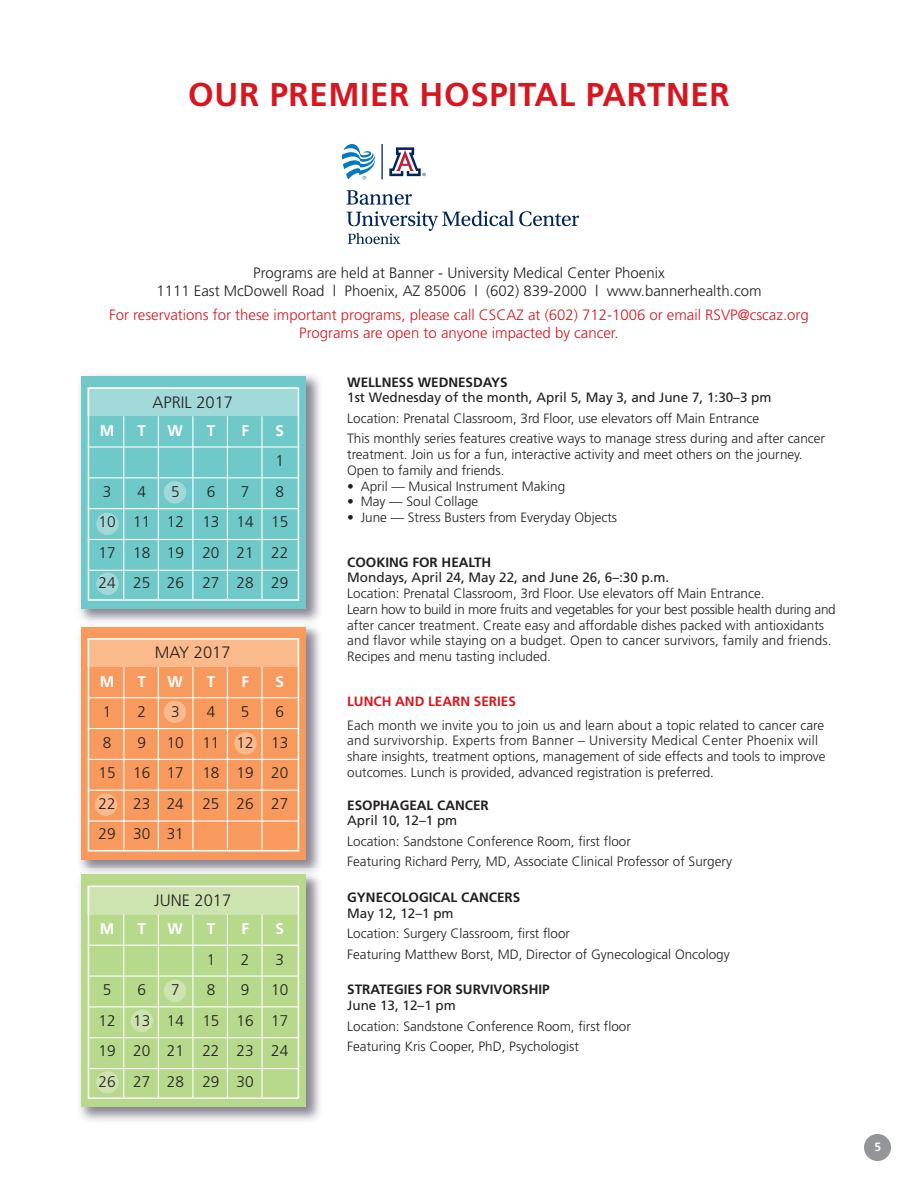
<style>
.page{position:relative;width:918px;height:1188px;background:#fff}
.page>*{position:absolute;margin:0;border:0;box-sizing:border-box;transform-origin:0 0}
.t1{font:700 33px "Frutiger";letter-spacing:.02em;color:#d7171f}
.t2{font:300 16.5px "Frutiger";color:#231f20}
.t3{font:300 15.45px/30.6px "Frutiger";color:#231f20;text-align:justify}
.t4{font:700 15.45px "Frutiger";color:#fff}
.t5{font:300 15px/18px "Frutiger";color:#d7171f;text-align:center}
.t6{font:300 15px/18px "Frutiger";color:#231f20;text-align:center}
.t7{font:300 13.5px/15.8px "Frutiger";color:#231f20}
.t8{font:13.5px "Frutiger";color:#231f20}
.t9{font:700 13.5px "Frutiger";color:#231f20}
.t10{font:700 13.5px "Frutiger";color:#d7171f}
.t11{font:700 12px "Frutiger";color:#fff}
</style>
<div class="page">
<img style="left:79px;top:374px;width:241px;height:747px">
<div style="left:81px;top:376px;width:225px;height:233px;background:#6fc9c8"></div>
<div style="left:88px;top:388px;width:211px;height:28px;background:#a1d9d8"></div>
<hr style="left:88px;top:446px;width:211px;height:2px;background:#fff">
<hr style="left:88px;top:477px;width:211px;height:1px;background:#fff">
<hr style="left:88px;top:508px;width:211px;height:1px;background:#fff">
<hr style="left:88px;top:539px;width:211px;height:1px;background:#fff">
<hr style="left:88px;top:570px;width:211px;height:1px;background:#fff">
<hr style="left:123px;top:416px;width:1px;height:183px;background:#fff">
<hr style="left:158px;top:416px;width:1px;height:183px;background:#fff">
<hr style="left:192px;top:416px;width:1px;height:183px;background:#fff">
<hr style="left:227px;top:416px;width:1px;height:183px;background:#fff">
<hr style="left:261px;top:416px;width:2px;height:183px;background:#fff">
<svg style="left:389px;top:147px;width:37px;height:30px"></svg>
<hr style="left:381px;top:144px;width:2px;height:35px;background:#00255d">
<svg style="left:347px;top:211px;width:232px;height:33px"></svg>
<svg style="left:347px;top:190px;width:65px;height:15px"></svg>
<svg style="left:342px;top:144px;width:33px;height:36px"></svg>
<div style="left:81px;top:627px;width:225px;height:233px;background:#f89a5e"></div>
<div style="left:88px;top:638px;width:211px;height:29px;background:#fbba8c"></div>
<hr style="left:88px;top:697px;width:211px;height:1px;background:#fff">
<hr style="left:88px;top:728px;width:211px;height:1px;background:#fff">
<hr style="left:88px;top:759px;width:211px;height:1px;background:#fff">
<hr style="left:88px;top:790px;width:211px;height:1px;background:#fff">
<hr style="left:88px;top:820px;width:211px;height:2px;background:#fff">
<hr style="left:123px;top:667px;width:1px;height:183px;background:#fff">
<hr style="left:158px;top:667px;width:1px;height:183px;background:#fff">
<hr style="left:192px;top:667px;width:1px;height:183px;background:#fff">
<hr style="left:227px;top:667px;width:1px;height:183px;background:#fff">
<hr style="left:261px;top:667px;width:2px;height:183px;background:#fff">
<div style="left:81px;top:875px;width:225px;height:232px;background:#b6d98c"></div>
<div style="left:88px;top:886px;width:211px;height:28px;background:#cee4b0"></div>
<hr style="left:88px;top:945px;width:211px;height:1px;background:#fff">
<hr style="left:88px;top:976px;width:211px;height:1px;background:#fff">
<hr style="left:88px;top:1006px;width:211px;height:1px;background:#fff">
<hr style="left:88px;top:1037px;width:211px;height:1px;background:#fff">
<hr style="left:88px;top:1068px;width:211px;height:1px;background:#fff">
<hr style="left:123px;top:914px;width:1px;height:183px;background:#fff">
<hr style="left:158px;top:914px;width:1px;height:183px;background:#fff">
<hr style="left:192px;top:914px;width:1px;height:183px;background:#fff">
<hr style="left:227px;top:914px;width:1px;height:183px;background:#fff">
<hr style="left:261px;top:914px;width:2px;height:183px;background:#fff">
<div style="left:864px;top:1134px;width:27px;height:27px;background:#939598;border-radius:50%"></div>
<div style="left:164px;top:701px;width:22px;height:22px;background:#fbba8c;border-radius:50%"></div>
<div style="left:234px;top:732px;width:23px;height:22px;background:#fbba8c;border-radius:50%"></div>
<div style="left:164px;top:481px;width:22px;height:22px;background:#a1d9d8;border-radius:50%"></div>
<div style="left:164px;top:980px;width:22px;height:22px;background:#cee4b0;border-radius:50%"></div>
<div style="left:131px;top:1010px;width:22px;height:22px;background:#cee4b0;border-radius:50%"></div>
<div style="left:96px;top:1071px;width:23px;height:22px;background:#cee4b0;border-radius:50%"></div>
<div style="left:88px;top:886px;width:211px;height:213px;border:2px solid #fff"></div>
<div style="left:96px;top:573px;width:23px;height:22px;background:#a1d9d8;border-radius:50%"></div>
<div style="left:96px;top:513px;width:23px;height:22px;background:#a1d9d8;border-radius:50%"></div>
<div style="left:88px;top:387px;width:211px;height:214px;border:2px solid #fff"></div>
<div style="left:95px;top:794px;width:22px;height:22px;background:#fbba8c;border-radius:50%"></div>
<div style="left:88px;top:638px;width:211px;height:213px;border:2px solid #fff"></div>
<h1 class="t1" style="left:188px;top:81px;width:543px">OUR PREMIER HOSPITAL PARTNER</h1>
<p class="t6" style="left:156px;top:264px;width:607px">Programs are held at Banner - University Medical Center Phoenix<br>1111 East McDowell Road | Phoenix, AZ 85006 | (602) 839-2000 | www.bannerhealth.com</p>
<p class="t5" style="left:109px;top:306px;width:701px">For reservations for these important programs, please call CSCAZ at (602) 712-1006 or email RSVP@cscaz.org<br>Programs are open to anyone impacted by cancer.</p>
<p class="t2" style="left:152px;top:395px;width:82px">APRIL 2017</p>
<p class="t4" style="left:100px;top:424px;width:16px">M</p>
<p class="t4" style="left:138px;top:424px;width:10px">T</p>
<p class="t4" style="left:168px;top:424px;width:17px">W</p>
<p class="t4" style="left:207px;top:424px;width:10px">T</p>
<p class="t4" style="left:241px;top:424px;width:9px">F</p>
<p class="t4" style="left:276px;top:424px;width:10px">S</p>
<p class="t3" style="left:276px;top:447px;width:10px">1</p>
<p class="t3" style="left:103px;top:477px;width:10px">3</p>
<p class="t3" style="left:138px;top:477px;width:10px">4</p>
<p class="t3" style="left:171px;top:477px;width:10px">5</p>
<p class="t3" style="left:207px;top:477px;width:10px">6</p>
<p class="t3" style="left:241px;top:477px;width:10px">7</p>
<p class="t3" style="left:99px;top:477px;width:191px;text-align:left;text-indent:177px">8<br>10 11 12 13 14 15<br>17 18 19 20 21 22<br>24 25 26 27 28 29</p>
<p class="t2" style="left:155px;top:646px;width:77px">MAY 2017</p>
<p class="t4" style="left:100px;top:675px;width:16px">M</p>
<p class="t4" style="left:138px;top:675px;width:10px">T</p>
<p class="t4" style="left:168px;top:675px;width:17px">W</p>
<p class="t4" style="left:207px;top:675px;width:10px">T</p>
<p class="t4" style="left:241px;top:675px;width:9px">F</p>
<p class="t4" style="left:276px;top:675px;width:10px">S</p>
<p class="t3" style="left:103px;top:698px;width:10px">1</p>
<p class="t3" style="left:138px;top:698px;width:10px">2</p>
<p class="t3" style="left:171px;top:698px;width:10px">3</p>
<p class="t3" style="left:207px;top:698px;width:10px">4</p>
<p class="t3" style="left:241px;top:698px;width:10px">5</p>
<p class="t3" style="left:276px;top:698px;width:10px">6</p>
<p class="t3" style="left:103px;top:728px;width:10px">8</p>
<p class="t3" style="left:138px;top:728px;width:10px">9</p>
<p class="t3" style="left:99px;top:728px;width:191px;text-indent:68px">10 11 12 13<br>15 16 17 18 19 20<br>22 23 24 25 26 27<br>29 30 31</p>
<p class="t2" style="left:154px;top:893px;width:78px">JUNE 2017</p>
<p class="t4" style="left:100px;top:922px;width:16px">M</p>
<p class="t4" style="left:138px;top:922px;width:10px">T</p>
<p class="t4" style="left:168px;top:922px;width:17px">W</p>
<p class="t4" style="left:207px;top:922px;width:10px">T</p>
<p class="t4" style="left:241px;top:922px;width:9px">F</p>
<p class="t4" style="left:276px;top:922px;width:10px">S</p>
<p class="t3" style="left:207px;top:945px;width:10px">1</p>
<p class="t3" style="left:241px;top:945px;width:10px">2</p>
<p class="t3" style="left:276px;top:945px;width:10px">3</p>
<p class="t3" style="left:103px;top:976px;width:10px">5</p>
<p class="t3" style="left:138px;top:976px;width:10px">6</p>
<p class="t3" style="left:171px;top:976px;width:10px">7</p>
<p class="t3" style="left:207px;top:976px;width:10px">8</p>
<p class="t3" style="left:241px;top:976px;width:10px">9</p>
<p class="t3" style="left:99px;top:976px;width:191px;text-indent:173px">10<br>12 13 14 15 16 17<br>19 20 21 22 23 24<br>26 27 28 29 30</p>
<p class="t9" style="left:347px;top:376px;width:162px">WELLNESS WEDNESDAYS</p>
<p class="t8" style="left:347px;top:392px;width:426px">1st Wednesday of the month, April 5, May 3, and June 7, 1:30–3 pm</p>
<p class="t7" style="left:347px;top:409px;width:479px;line-height:20.2px">Location: Prenatal Classroom, 3rd Floor, use elevators off Main Entrance<br>This monthly series features creative ways to manage stress during and after cancer</p>
<p class="t7" style="left:347px;top:448px;width:457px">treatment. Join us for a fun, interactive activity and meet others on the journey.<br>Open to family and friends.</p>
<p class="t7" style="left:347px;top:479px;width:220px">• April — Musical Instrument Making</p>
<p class="t7" style="left:347px;top:495px;width:133px">• May — Soul Collage</p>
<p class="t7" style="left:347px;top:511px;width:271px">• June — Stress Busters from Everyday Objects</p>
<p class="t9" style="left:347px;top:557px;width:146px">COOKING FOR HEALTH</p>
<p class="t8" style="left:347px;top:572px;width:324px">Mondays, April 24, May 22, and June 26, 6–:30 p.m.</p>
<p class="t7" style="left:347px;top:587px;width:490px">Location: Prenatal Classroom, 3rd Floor. Use elevators off Main Entrance.<br>Learn how to build in more fruits and vegetables for your best possible health during and after cancer treatment. Create easy and affordable dishes packed with antioxidants and flavor while staying on a budget. Open to cancer survivors, family and friends.<br>Recipes and menu tasting included.</p>
<p class="t10" style="left:347px;top:696px;width:170px">LUNCH AND LEARN SERIES</p>
<p class="t7" style="left:347px;top:718px;width:480px">Each month we invite you to join us and learn about a topic related to cancer care and survivorship. Experts from Banner – University Medical Center Phoenix will share insights, treatment options, management of side effects and tools to improve outcomes. Lunch is provided, advanced registration is preferred.</p>
<p class="t9" style="left:347px;top:799px;width:143px">ESOPHAGEAL CANCER</p>
<p class="t8" style="left:347px;top:815px;width:112px">April 10, 12–1 pm</p>
<p class="t7" style="left:347px;top:832px;width:386px;line-height:20.2px">Location: Sandstone Conference Room, first floor<br>Featuring Richard Perry, MD, Associate Clinical Professor of Surgery</p>
<p class="t9" style="left:347px;top:892px;width:175px">GYNECOLOGICAL CANCERS</p>
<p class="t8" style="left:347px;top:908px;width:108px">May 12, 12–1 pm</p>
<p class="t7" style="left:347px;top:925px;width:384px;line-height:20.2px">Location: Surgery Classroom, first floor<br>Featuring Matthew Borst, MD, Director of Gynecological Oncology</p>
<p class="t9" style="left:347px;top:984px;width:204px">STRATEGIES FOR SURVIVORSHIP</p>
<p class="t8" style="left:347px;top:1000px;width:110px">June 13, 12–1 pm</p>
<p class="t7" style="left:347px;top:1017px;width:285px;line-height:20.2px">Location: Sandstone Conference Room, first floor<br>Featuring Kris Cooper, PhD, Psychologist</p>
<p class="t11" style="left:875px;top:1142px;width:8px">5</p>
</div>
